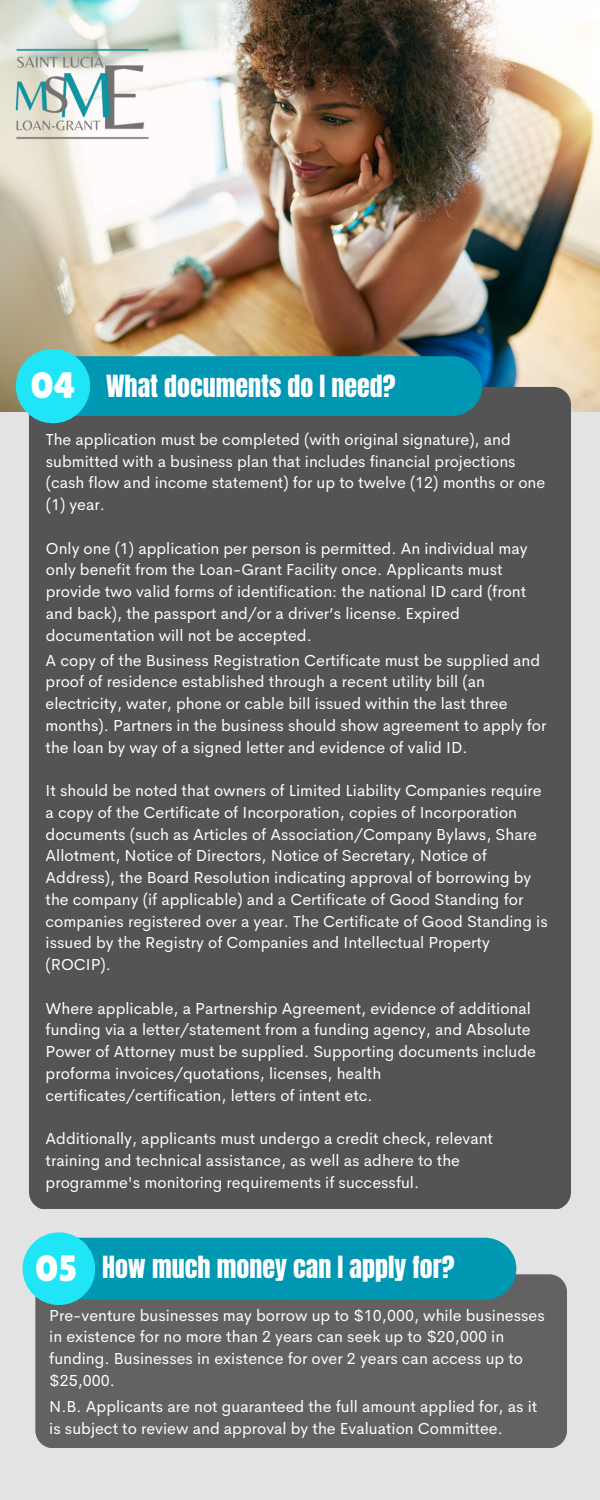
<style>
.page{position:relative;width:600px;height:1500px;background:#e4e3e4}
.page>*{position:absolute;margin:0;border:0;box-sizing:border-box;transform-origin:0 0}
.t1{font:36.6px "Lilita One";color:#fff}
.t2{font:26px "Anton";color:#fff}
.t3{font:16px/21.8px "Cerebri Sans";color:#fff}
</style>
<div class="page">
<img style="left:0;top:0;width:600px;height:411px">
<div style="left:29px;top:387px;width:542px;height:822px;background:#545454;border-radius:18px"></div>
<div style="left:75px;top:356px;width:407px;height:60px;background:#0097b2"></div>
<div style="left:16px;top:349px;width:74px;height:74px;background:#20e5f6;border-radius:50%"></div>
<div style="left:35px;top:1274px;width:532px;height:174px;background:#626262;border-radius:18px"></div>
<div style="left:78px;top:1238px;width:438px;height:62px;background:#0097b2"></div>
<div style="left:23px;top:1232px;width:72px;height:73px;background:#20e5f6;border-radius:50%"></div>
<img style="left:0;top:7px;width:164px;height:164px">
<p class="t1" style="left:30px;top:364px;width:47px">04</p>
<p class="t2" style="left:106px;top:367px;width:291px">What documents do I need?</p>
<p class="t3" style="left:46px;top:428px;width:501px">The application must be completed (with original signature), and submitted with a business plan that includes financial projections (cash flow and income statement) for up to twelve (12) months or one (1) year.</p>
<p class="t3" style="left:46px;top:537px;width:483px">Only one (1) application per person is permitted. An individual may only benefit from the Loan-Grant Facility once. Applicants must provide two valid forms of identification: the national ID card (front and back), the passport and/or a driver’s license. Expired documentation will not be accepted.</p>
<p class="t3" style="left:46px;top:649px;width:502px">A copy of the Business Registration Certificate must be supplied and proof of residence established through a recent utility bill (an electricity, water, phone or cable bill issued within the last three months). Partners in the business should show agreement to apply for the loan by way of a signed letter and evidence of valid ID.</p>
<p class="t3" style="left:46px;top:780px;width:504px">It should be noted that owners of Limited Liability Companies require a copy of the Certificate of Incorporation, copies of Incorporation documents (such as Articles of Association/Company Bylaws, Share Allotment, Notice of Directors, Notice of Secretary, Notice of Address), the Board Resolution indicating approval of borrowing by the company (if applicable) and a Certificate of Good Standing for companies registered over a year. The Certificate of Good Standing is issued by the Registry of Companies and Intellectual Property (ROCIP).</p>
<h1 class="t3" style="left:46px;top:997px;width:492px">Where applicable, a Partnership Agreement, evidence of additional funding via a letter/statement from a funding agency, and Absolute Power of Attorney must be supplied. Supporting documents include proforma invoices/quotations, licenses, health certificates/certification, letters of intent etc.</h1>
<p class="t3" style="left:46px;top:1128px;width:449px">Additionally, applicants must undergo a credit check, relevant training and technical assistance, as well as adhere to the programme's monitoring requirements if successful.</p>
<h1 class="t1" style="left:35px;top:1247px;width:44px">05</h1>
<p class="t3" style="left:49px;top:1304px;width:497px">Pre-venture businesses may borrow up to $10,000, while businesses in existence for no more than 2 years can seek up to $20,000 in funding. Businesses in existence for over 2 years can access up to $25,000.</p>
<p class="t3" style="left:49px;top:1396px;width:490px">N.B. Applicants are not guaranteed the full amount applied for, as it is subject to review and approval by the Evaluation Committee.</p>
<p class="t2" style="left:102px;top:1249px;width:354px">How much money can I apply for?</p>
</div>
